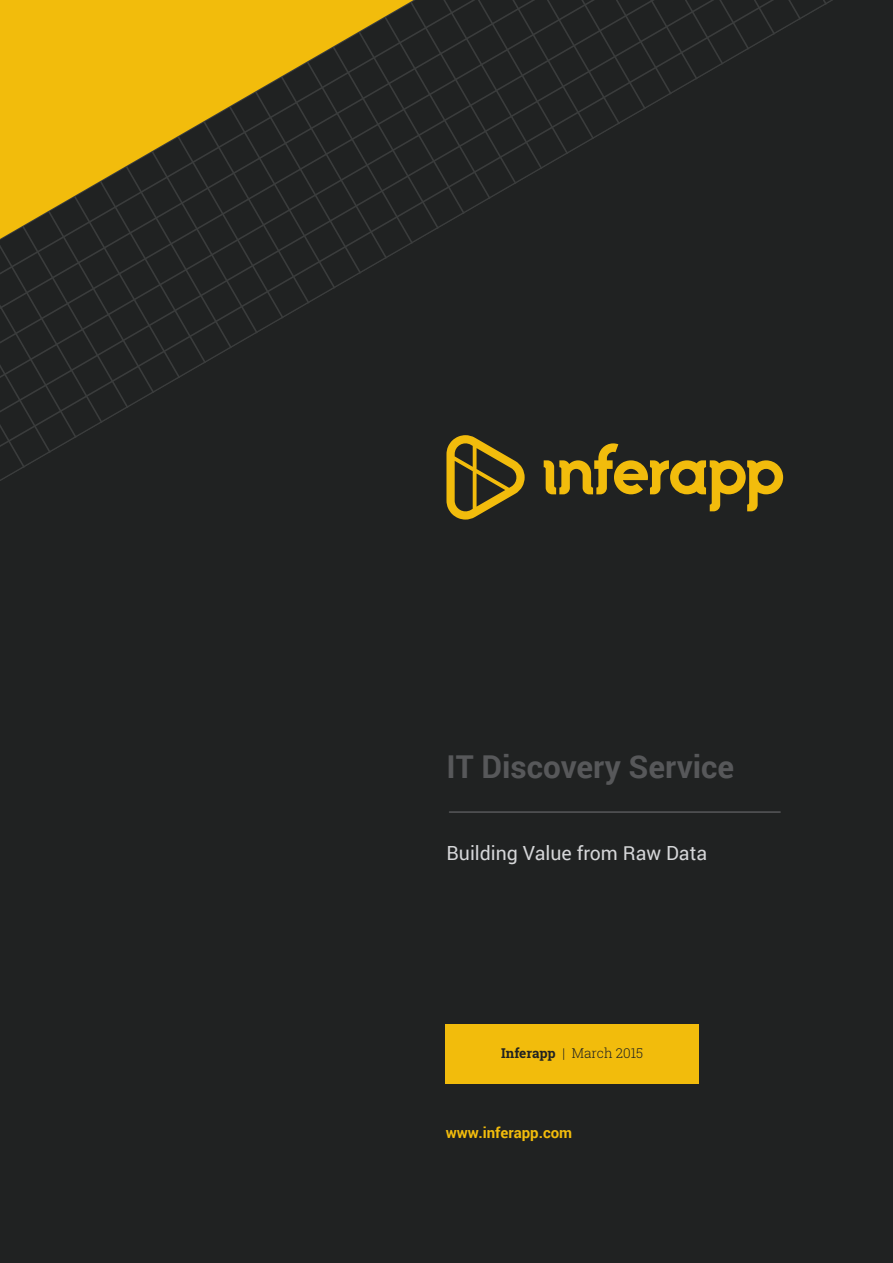
<style>
.page{position:relative;width:893px;height:1263px;background:#202222}
.page>*{position:absolute;margin:0;border:0;box-sizing:border-box;transform-origin:0 0}
.t1{font:700 31.5px "Roboto";color:#57585a}
.t2{font:19.5px "Roboto";color:#d5d6d8}
.t3{font:700 15px "Roboto";color:#f2bc0c}
.t4{font:300 13.5px "Roboto Slab";color:#202222}
.s1{font-weight:700}
</style>
<div class="page">
<div style="left:446px;top:1024px;width:253px;height:60px;background:#f2bc0c"></div>
<hr style="left:449px;top:811px;width:331px;height:2px;background:#57585a">
<svg style="left:0;top:0;width:833px;height:506px"></svg>
<h1 class="t1" style="left:446px;top:744px;width:289px">IT Discovery Service</h1>
<p class="t2" style="left:446px;top:839px;width:262px">Building Value from Raw Data</p>
<p class="t4" style="left:501px;top:1044px;width:144px"><span class="s1">Inferapp</span> | March 2015</p>
<p class="t3" style="left:446px;top:1122px;width:128px">www.inferapp.com</p>
</div>
